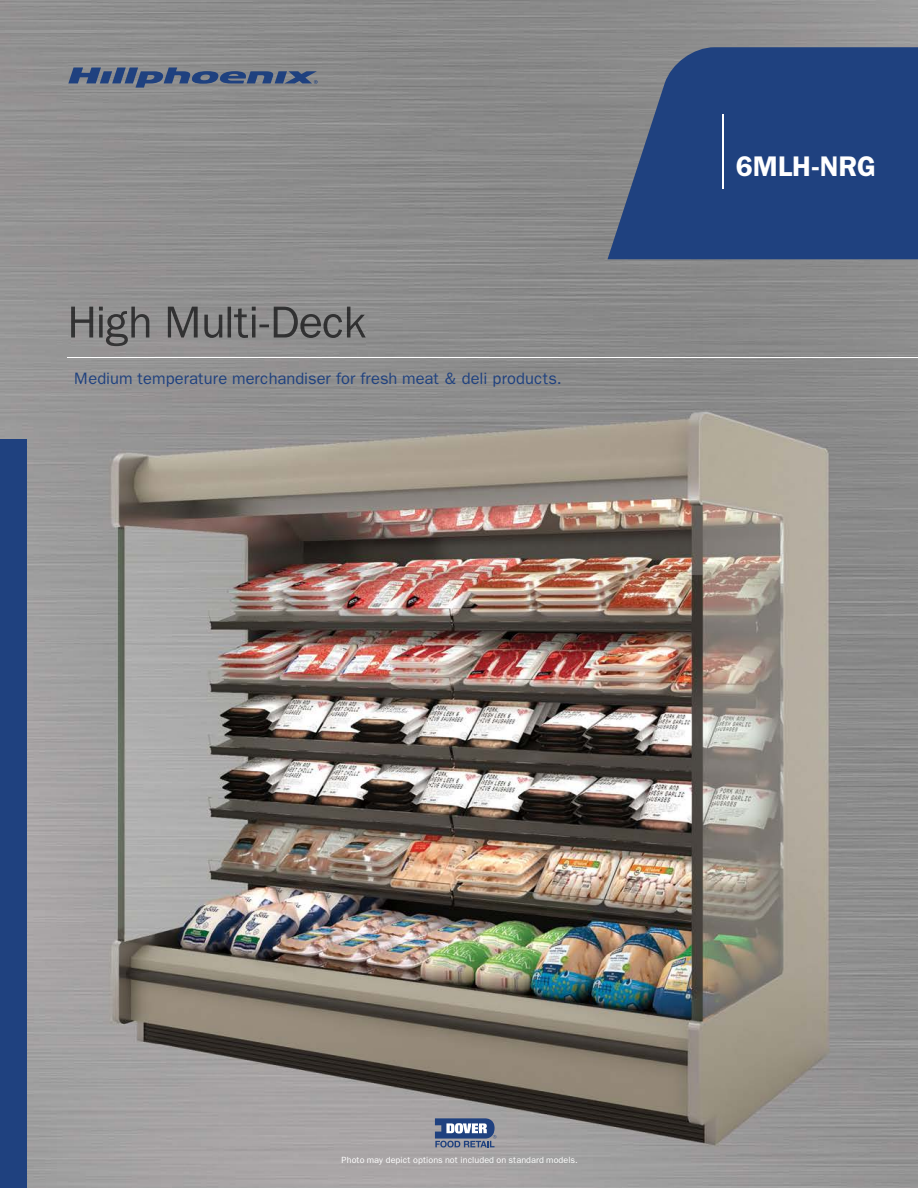
<style>
.page{position:relative;width:918px;height:1188px;background:#fff}
.page>*{position:absolute;margin:0;border:0;box-sizing:border-box;transform-origin:0 0}
.t1{font:600 28.5px "Franklin Gothic";color:#fff}
.t2{font:16.5px "Franklin Gothic";letter-spacing:-.005em;color:#1f417f}
.t3{font:9px "Franklin Gothic";color:#fff}
</style>
<div class="page">
<img style="left:0;top:0;width:918px;height:1188px">
<svg style="left:608px;top:47px;width:310px;height:212px;background:#2b4980"></svg>
<img style="left:71px;top:307px;width:295px;height:39px">
<hr style="left:722px;top:115px;width:2px;height:74px;background:#fff">
<div style="left:0;top:439px;width:27px;height:749px;background:#1f417f"></div>
<hr style="left:68px;top:357px;width:850px;height:1px;background:#fff">
<svg style="left:68px;top:68px;width:250px;height:20px;background:#5b6b86"></svg>
<svg style="left:435px;top:1118px;width:61px;height:30px;background:#6a7c9f"></svg>
<p class="t2" style="left:74px;top:369px;width:489px">Medium temperature merchandiser for fresh meat &amp; deli products.</p>
<h1 class="t1" style="left:736px;top:149px;width:142px">6MLH-NRG</h1>
<p class="t3" style="left:342px;top:1155px;width:238px">Photo may depict options not included on standard models.</p>
</div>
